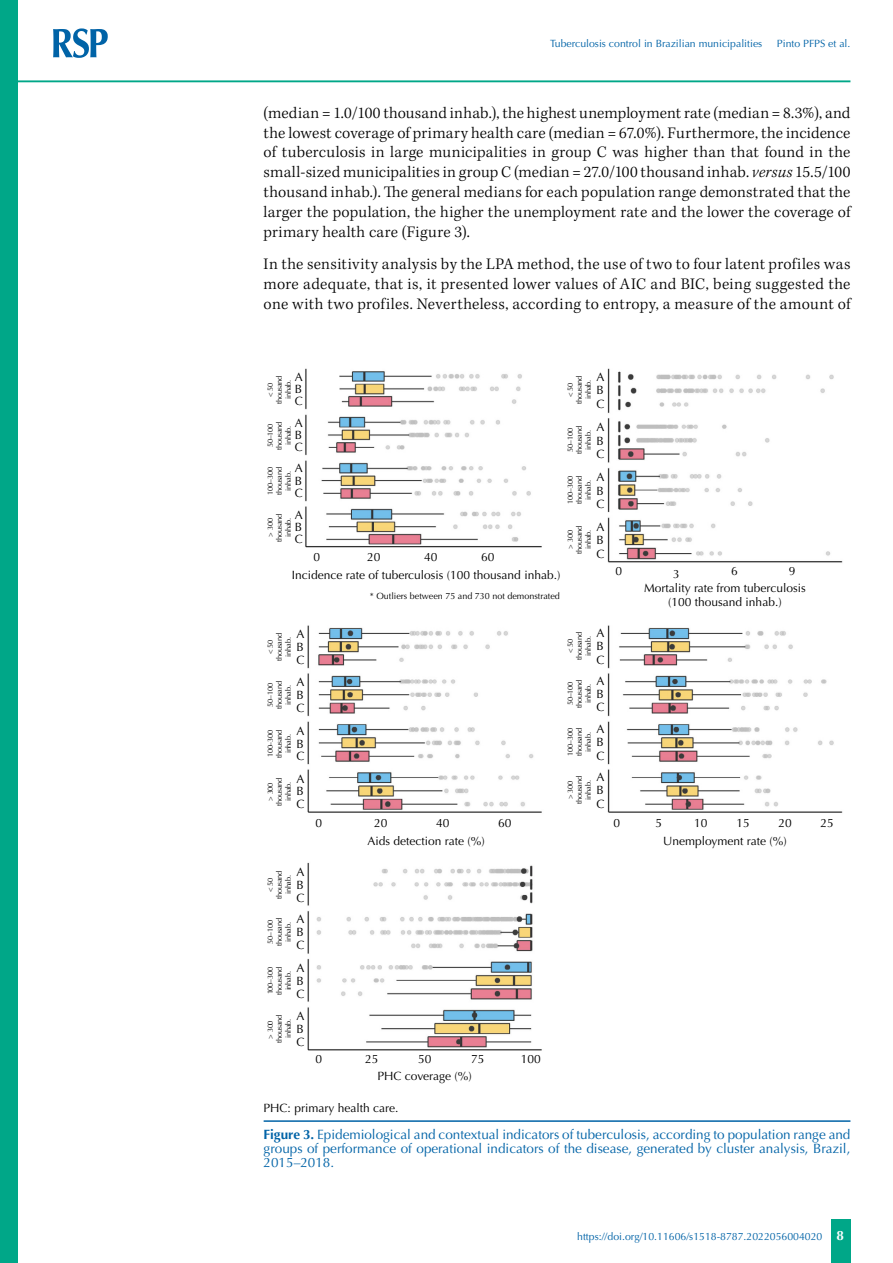
<style>
.page{position:relative;width:893px;height:1263px;background:#fff}
.page>*{position:absolute;margin:0;border:0;box-sizing:border-box;transform-origin:0 0}
.t1{font:300 16.5px/19.8px "Kepler Std";letter-spacing:.02em;color:#000;text-align:justify}
.t2{font:13.5px/14.2px "Optima LT Std";color:#0063a7;text-align:justify}
.t3{font:700 13.5px "Optima LT Std";color:#fff}
.t4{font:12px/12.3px "Optima";color:#000;text-align:justify}
.t5{font:12px "Optima LT Std";color:#000}
.t6{font:10.5px "Optima LT Std";color:#0063a7}
.t7{font:9px "Optima";color:#000}
.t8{font:7.5px/9px "Optima";letter-spacing:-.025em;color:#000;text-align:center}
.s1{font-style:italic}
.s2{font-weight:700}
</style>
<div class="page">
<div style="left:831px;top:1220px;width:20px;height:43px;background:#00a788"></div>
<div style="left:0;top:0;width:18px;height:1263px;background:#00a788"></div>
<svg style="left:53px;top:28px;width:55px;height:30px"></svg>
<hr style="left:18px;top:80px;width:832px;height:2px;background:#00a788">
<hr style="left:264px;top:1120px;width:586px;height:2px;background:#0063a7">
<img style="left:305px;top:368px;width:538px;height:683px">
<p class="t6" style="left:550px;top:37px;width:214px">Tuberculosis control in Brazilian municipalities</p>
<p class="t6" style="left:777px;top:37px;width:75px">Pinto PFPS et al.</p>
<p class="t1" style="left:264px;top:103px;width:588px">(median = 1.0/100 thousand inhab.), the highest unemployment rate (median = 8.3%), and the lowest coverage of primary health care (median = 67.0%). Furthermore, the incidence of tuberculosis in large municipalities in group C was higher than that found in the small-sized municipalities in group C (median = 27.0/100 thousand inhab. <span class="s1">versus</span> 15.5/100 thousand inhab.). The general medians for each population range demonstrated that the larger the population, the higher the unemployment rate and the lower the coverage of primary health care (Figure 3).</p>
<p class="t1" style="left:264px;top:255px;width:588px">In the sensitivity analysis by the LPA method, the use of two to four latent profiles was more adequate, that is, it presented lower values of AIC and BIC, being suggested the one with two profiles. Nevertheless, according to entropy, a measure of the amount of</p>
<p class="t4" style="left:295px;top:371px;width:10px">A B C</p>
<p class="t8" style="left:266px;top:404px;width:30px;rotate:-90deg">&lt; 50 thousand inhab.</p>
<p class="t4" style="left:596px;top:370px;width:10px;line-height:13.5px">A B C</p>
<p class="t8" style="left:566px;top:404px;width:30px;rotate:-90deg">&lt; 50 thousand inhab.</p>
<p class="t4" style="left:295px;top:417px;width:10px">A B C</p>
<p class="t8" style="left:266px;top:450px;width:30px;rotate:-90deg">50–100 thousand inhab.</p>
<p class="t4" style="left:596px;top:420px;width:10px;line-height:13.5px">A B C</p>
<p class="t8" style="left:566px;top:454px;width:30px;rotate:-90deg">50–100 thousand inhab.</p>
<p class="t4" style="left:295px;top:462px;width:10px">A B C</p>
<p class="t8" style="left:266px;top:495px;width:30px;rotate:-90deg">100–300 thousand inhab.</p>
<p class="t4" style="left:295px;top:509px;width:10px">A B C</p>
<p class="t8" style="left:266px;top:542px;width:30px;rotate:-90deg">&gt; 300 thousand inhab.</p>
<p class="t4" style="left:313px;top:551px;width:8px">0</p>
<p class="t4" style="left:367px;top:551px;width:15px">20</p>
<p class="t4" style="left:424px;top:551px;width:15px">40</p>
<p class="t4" style="left:481px;top:551px;width:15px">60</p>
<p class="t7" style="left:370px;top:590px;width:191px">* Outliers between 75 and 730 not demonstrated</p>
<p class="t4" style="left:292px;top:569px;width:270px">Incidence rate of tuberculosis (100 thousand inhab.)</p>
<p class="t4" style="left:596px;top:471px;width:10px;line-height:13.5px">A B C</p>
<p class="t8" style="left:566px;top:504px;width:30px;rotate:-90deg">100–300 thousand inhab.</p>
<p class="t4" style="left:596px;top:520px;width:10px;line-height:13.5px">A B C</p>
<p class="t8" style="left:566px;top:554px;width:30px;rotate:-90deg">&gt; 300 thousand inhab.</p>
<p class="t4" style="left:616px;top:565px;width:8px">0</p>
<p class="t4" style="left:673px;top:568px;width:8px">3</p>
<p class="t4" style="left:731px;top:565px;width:8px">6</p>
<p class="t4" style="left:789px;top:565px;width:8px">9</p>
<p class="t4" style="left:644px;top:581px;width:163px;line-height:14.4px;text-align:center">Mortality rate from tuberculosis (100 thousand inhab.)</p>
<p class="t4" style="left:296px;top:628px;width:10px;line-height:12.8px">A B C</p>
<p class="t8" style="left:266px;top:661px;width:30px;rotate:-90deg">&lt; 50 thousand inhab.</p>
<p class="t4" style="left:596px;top:627px;width:10px;line-height:13.2px">A B C</p>
<p class="t8" style="left:566px;top:660px;width:30px;rotate:-90deg">&lt; 50 thousand inhab.</p>
<p class="t4" style="left:296px;top:676px;width:10px;line-height:12.8px">A B C</p>
<p class="t8" style="left:266px;top:709px;width:30px;rotate:-90deg">50–100 thousand inhab.</p>
<p class="t4" style="left:596px;top:674px;width:10px;line-height:13.2px">A B C</p>
<p class="t8" style="left:566px;top:708px;width:30px;rotate:-90deg">50–100 thousand inhab.</p>
<p class="t4" style="left:296px;top:724px;width:10px;line-height:12.8px">A B C</p>
<p class="t8" style="left:266px;top:758px;width:30px;rotate:-90deg">100–300 thousand inhab.</p>
<p class="t4" style="left:596px;top:723px;width:10px;line-height:13.2px">A B C</p>
<p class="t8" style="left:566px;top:756px;width:30px;rotate:-90deg">100–300 thousand inhab.</p>
<p class="t4" style="left:296px;top:772px;width:10px;line-height:12.8px">A B C</p>
<p class="t8" style="left:266px;top:806px;width:30px;rotate:-90deg">&gt; 300 thousand inhab.</p>
<p class="t4" style="left:596px;top:771px;width:10px;line-height:13.2px">A B C</p>
<p class="t8" style="left:566px;top:804px;width:30px;rotate:-90deg">&gt; 300 thousand inhab.</p>
<p class="t4" style="left:315px;top:816px;width:8px">0</p>
<p class="t4" style="left:374px;top:816px;width:15px">20</p>
<p class="t4" style="left:436px;top:816px;width:15px">40</p>
<p class="t4" style="left:498px;top:816px;width:15px">60</p>
<p class="t4" style="left:613px;top:816px;width:8px">0</p>
<p class="t4" style="left:655px;top:816px;width:8px">5</p>
<p class="t4" style="left:694px;top:816px;width:15px">10</p>
<p class="t4" style="left:736px;top:816px;width:15px">15</p>
<p class="t4" style="left:778px;top:816px;width:15px">20</p>
<p class="t4" style="left:821px;top:816px;width:15px">25</p>
<p class="t4" style="left:296px;top:865px;width:10px;line-height:13px">A B C</p>
<p class="t8" style="left:266px;top:899px;width:30px;rotate:-90deg">&lt; 50 thousand inhab.</p>
<p class="t4" style="left:296px;top:913px;width:10px;line-height:13px">A B C</p>
<p class="t8" style="left:266px;top:946px;width:30px;rotate:-90deg">50–100 thousand inhab.</p>
<p class="t4" style="left:296px;top:961px;width:10px;line-height:13px">A B C</p>
<p class="t8" style="left:266px;top:995px;width:30px;rotate:-90deg">100–300 thousand inhab.</p>
<p class="t4" style="left:296px;top:1009px;width:10px;line-height:13px">A B C</p>
<p class="t8" style="left:266px;top:1043px;width:30px;rotate:-90deg">&gt; 300 thousand inhab.</p>
<p class="t4" style="left:367px;top:835px;width:119px">Aids detection rate (%)</p>
<p class="t4" style="left:663px;top:835px;width:125px">Unemployment rate (%)</p>
<p class="t4" style="left:315px;top:1052px;width:8px">0</p>
<p class="t4" style="left:365px;top:1052px;width:15px">25</p>
<p class="t4" style="left:418px;top:1052px;width:15px">50</p>
<p class="t4" style="left:471px;top:1052px;width:15px">75</p>
<p class="t4" style="left:521px;top:1052px;width:22px">100</p>
<p class="t4" style="left:377px;top:1070px;width:96px">PHC coverage (%)</p>
<p class="t5" style="left:264px;top:1101px;width:136px">PHC: primary health care.</p>
<p class="t2" style="left:264px;top:1127px;width:588px"><span class="s2">Figure 3.</span> Epidemiological and contextual indicators of tuberculosis, according to population range and groups of performance of operational indicators of the disease, generated by cluster analysis, Brazil, 2015–2018.</p>
<p class="t6" style="left:577px;top:1230px;width:247px">https://doi.org/10.11606/s1518-8787.2022056004020</p>
<p class="t3" style="left:836px;top:1228px;width:9px">8</p>
</div>
